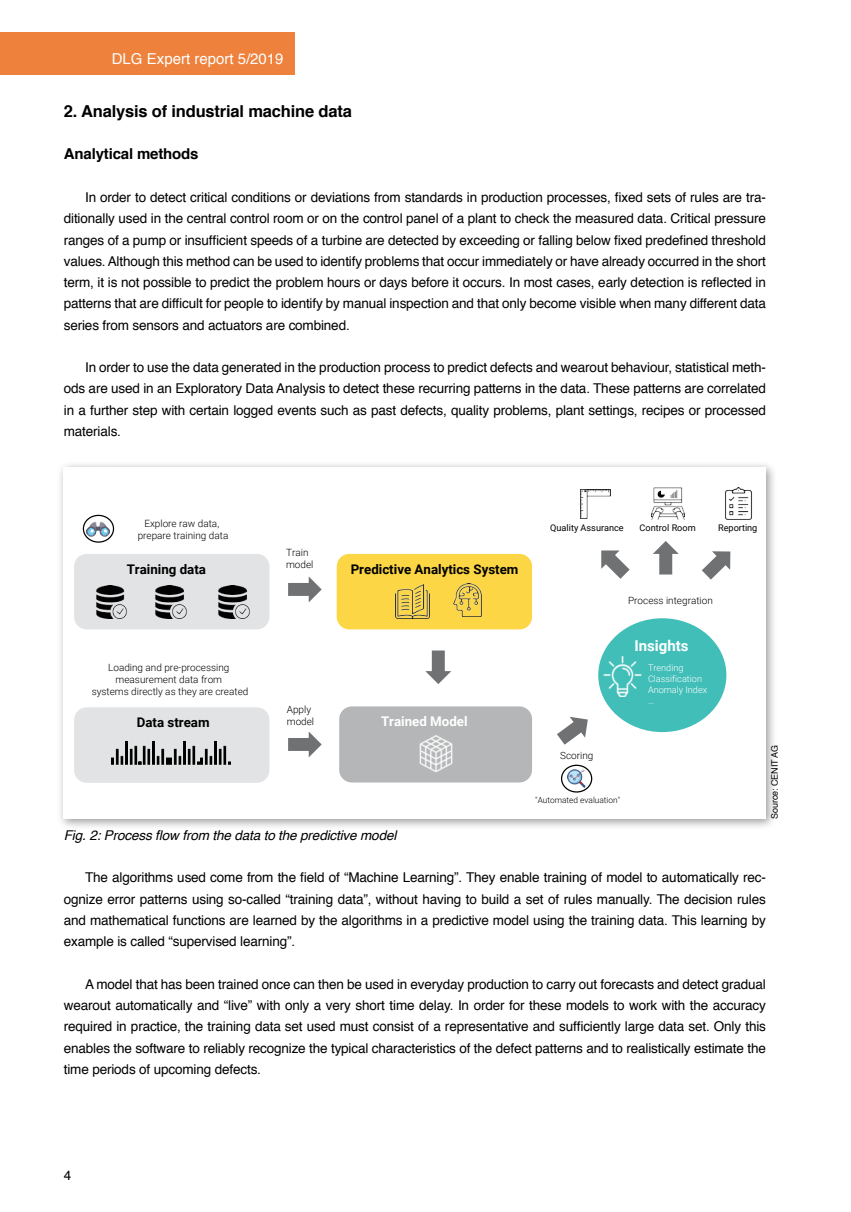
<style>
.page{position:relative;width:851px;height:1212px;background:#fff}
.page>*{position:absolute;margin:0;border:0;box-sizing:border-box;transform-origin:0 0}
.Ü1{font:700 16.5px "Helvetica";letter-spacing:-.01em;color:#000}
.t1{font:15px "Helvetica";color:#fff}
.Ü2{font:700 15px "Helvetica";letter-spacing:-.01em;color:#000}
.t2{font:700 15px "Roboto";color:#fff}
.Text{font:13.5px/21.3px "Helvetica";letter-spacing:-.01em;color:#000;text-align:justify}
.BU{font:italic 13.5px "Helvetica";letter-spacing:-.01em;color:#000}
.t3{font:700 13.35px "Roboto";color:#000}
.t4{font:700 13.35px "Roboto";color:#fff}
.t5{font:300 10.05px/12px "Roboto";color:#000}
.t6{font:9.15px "Roboto";color:#000}
.t7{font:300 9.15px/10.9px "Roboto";color:#fff}
.Foto{font:9px "Helvetica";letter-spacing:-.01em;color:#000}
.t8{font:300 8.25px "Roboto";color:#000}
</style>
<div class="page">
<div style="left:0;top:32px;width:294px;height:42px;background:#ee813c"></div>
<div style="left:57px;top:461px;width:720px;height:369px;background:#000;opacity:.4"></div>
<div style="left:64px;top:468px;width:701px;height:351px;background:#fff"></div>
<div style="left:74px;top:554px;width:195px;height:75px;background:#e2e3e4;border-radius:13px"></div>
<div style="left:336px;top:554px;width:196px;height:75px;background:#fcd644;border-radius:13px"></div>
<div style="left:339px;top:706px;width:193px;height:76px;background:#b5b6b7;border-radius:13px"></div>
<svg style="left:288px;top:576px;width:33px;height:26px"></svg>
<svg style="left:425px;top:650px;width:26px;height:34px"></svg>
<svg style="left:288px;top:731px;width:33px;height:26px"></svg>
<div style="left:74px;top:707px;width:195px;height:76px;background:#e2e3e4;border-radius:13px"></div>
<svg style="left:557px;top:717px;width:30px;height:28px"></svg>
<div style="left:598px;top:618px;width:128px;height:114px;background:#41beb8;border-radius:50%"></div>
<svg style="left:561px;top:765px;width:30px;height:27px"></svg>
<div style="left:561px;top:765px;width:31px;height:27px;border:1px solid #000;border-radius:50%"></div>
<svg style="left:83px;top:515px;width:30px;height:27px"></svg>
<div style="left:83px;top:515px;width:31px;height:28px;border:1px solid #000;border-radius:50%"></div>
<svg style="left:653px;top:541px;width:25px;height:33px"></svg>
<svg style="left:601px;top:550px;width:28px;height:29px"></svg>
<svg style="left:702px;top:551px;width:28px;height:29px"></svg>
<img style="left:111px;top:741px;width:27px;height:24px">
<img style="left:138px;top:741px;width:30px;height:24px">
<img style="left:170px;top:741px;width:29px;height:24px">
<img style="left:201px;top:741px;width:30px;height:24px">
<img style="left:87px;top:517px;width:23px;height:23px">
<img style="left:96px;top:586px;width:31px;height:32px">
<img style="left:155px;top:586px;width:32px;height:32px">
<img style="left:218px;top:586px;width:32px;height:32px">
<img style="left:395px;top:584px;width:34px;height:34px">
<img style="left:453px;top:583px;width:30px;height:33px">
<img style="left:419px;top:736px;width:34px;height:35px">
<img style="left:567px;top:769px;width:18px;height:19px">
<img style="left:602px;top:656px;width:40px;height:40px">
<img style="left:580px;top:489px;width:30px;height:30px">
<img style="left:651px;top:487px;width:33px;height:33px">
<img style="left:725px;top:487px;width:27px;height:33px">
<p class="t1" style="left:112px;top:47px;width:173px">DLG Expert report 5/2019</p>
<p class="Ü1" style="left:64px;top:98px;width:289px">2. Analysis of industrial machine data</p>
<p class="Ü2" style="left:64px;top:142px;width:136px">Analytical methods</p>
<p class="Text" style="left:64px;top:187px;width:703px;text-indent:21px">In order to detect critical conditions or deviations from standards in production processes, fixed sets of rules are tra&shy;ditionally used in the central control room or on the control panel of a plant to check the measured data. Critical pressure ranges of a pump or insufficient speeds of a turbine are detected by exceeding or falling below fixed predefined threshold values. Although this method can be used to identify problems that occur immediately or have already occurred in the short term, it is not possible to predict the problem hours or days before it occurs. In most cases, early detection is reflected in patterns that are difficult for people to identify by manual inspection and that only become visible when many different data series from sensors and actuators are combined.</p>
<p class="Text" style="left:64px;top:357px;width:703px;text-indent:21px">In order to use the data generated in the production process to predict defects and wearout behaviour, statistical meth&shy;ods are used in an Exploratory Data Analysis to detect these recurring patterns in the data. These patterns are correlated in a further step with certain logged events such as past defects, quality problems, plant settings, recipes or processed materials.</p>
<p class="t5" style="left:138px;top:517px;width:92px;text-align:center">Explore raw data, prepare training data</p>
<p class="t5" style="left:286px;top:546px;width:29px">Train model</p>
<p class="t3" style="left:127px;top:560px;width:81px">Training data</p>
<p class="t3" style="left:350px;top:560px;width:169px">Predictive Analytics System</p>
<p class="t6" style="left:550px;top:521px;width:75px">Quality Assurance</p>
<p class="t6" style="left:639px;top:521px;width:58px">Control Room</p>
<p class="t6" style="left:718px;top:521px;width:41px">Reporting</p>
<p class="t5" style="left:628px;top:594px;width:86px">Process integration</p>
<p class="t2" style="left:634px;top:635px;width:56px">Insights</p>
<p class="t5" style="left:92px;top:661px;width:158px;text-align:center">Loading and pre-processing measurement data from<br>systems directly as they are created</p>
<p class="t7" style="left:648px;top:662px;width:61px">Trending<br>Classification<br>Anomaly Index …</p>
<p class="t5" style="left:287px;top:703px;width:29px">Apply model</p>
<p class="t4" style="left:381px;top:712px;width:88px">Trained Model</p>
<p class="t3" style="left:137px;top:713px;width:74px">Data stream</p>
<p class="t5" style="left:560px;top:749px;width:35px">Scoring</p>
<p class="t8" style="left:535px;top:795px;width:86px">"Automated evaluation"</p>
<p class="Foto" style="left:767px;top:819px;width:75px;rotate:-90deg">Source: CENIT AG</p>
<p class="BU" style="left:64px;top:824px;width:334px">Fig. 2: Process flow from the data to the predictive model</p>
<p class="Text" style="left:64px;top:867px;width:703px;text-indent:21px">The algorithms used come from the field of “Machine Learning”. They enable training of model to automatically rec&shy;ognize error patterns using so-called “training data”, without having to build a set of rules manually. The decision rules and mathematical functions are learned by the algorithms in a predictive model using the training data. This learning by example is called “supervised learning”.</p>
<p class="Text" style="left:64px;top:974px;width:703px;text-indent:21px">A model that has been trained once can then be used in everyday production to carry out forecasts and detect gradual wearout automatically and “live” with only a very short time delay. In order for these models to work with the accuracy required in practice, the training data set used must consist of a representative and sufficiently large data set. Only this enables the software to reliably recognize the typical characteristics of the defect patterns and to realistically estimate the time periods of upcoming defects.</p>
<p class="Text" style="left:64px;top:1165px;width:9px">4</p>
</div>
